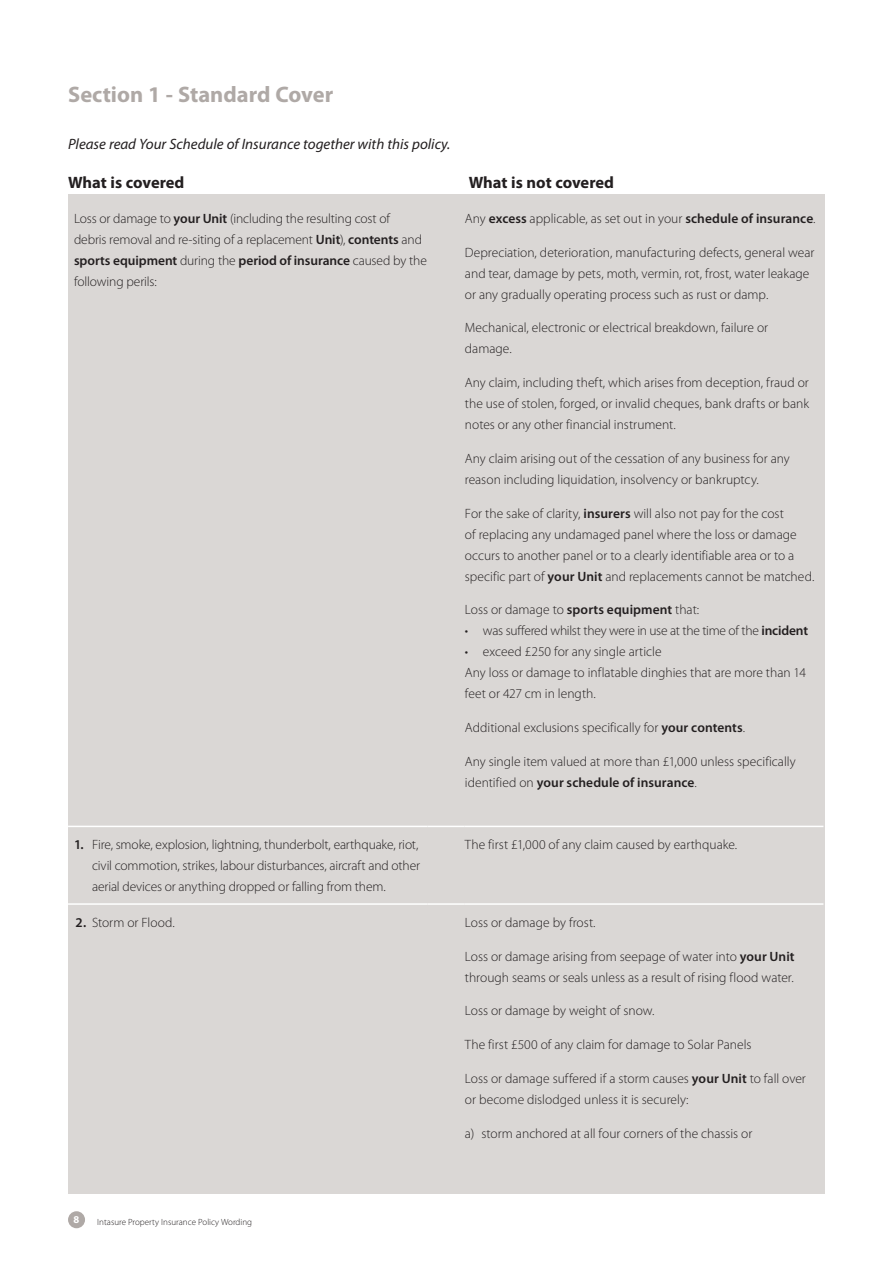
<style>
.page{position:relative;width:893px;height:1263px;background:#fff}
.page>*{position:absolute;margin:0;border:0;box-sizing:border-box;transform-origin:0 0}
.Headings{font:700 22.5px "Myriad Pro";color:#afa9a6}
.t1{font:700 16.5px "Myriad Pro";letter-spacing:-.01em;color:#231f20}
.t2{font:italic 15px "Myriad Pro";color:#231f20}
.t3{font:300 13.5px/21px "Myriad Pro";color:#231f20}
.t4{font:300 13.5px "Myriad Pro";letter-spacing:-.02em;color:#231f20}
.t5{font:700 10.5px "Myriad Pro";color:#fff}
.t6{font:300 9px "Myriad Pro";color:#231f20}
.s1{font-weight:600}
</style>
<div class="page">
<div style="left:68px;top:1211px;width:17px;height:17px;background:#afa9a6;border-radius:50%"></div>
<div style="left:68px;top:195px;width:757px;height:999px;background:#dad7d5"></div>
<hr style="left:68px;top:903px;width:360px;height:2px;background:#fff">
<hr style="left:428px;top:903px;width:36px;height:2px;background:#fff">
<hr style="left:464px;top:903px;width:359px;height:2px;background:#fff">
<hr style="left:68px;top:826px;width:360px;height:1px;background:#fff">
<hr style="left:428px;top:826px;width:36px;height:1px;background:#fff">
<hr style="left:464px;top:826px;width:359px;height:1px;background:#fff">
<p class="Headings" style="left:68px;top:80px;width:267px">Section 1 - Standard Cover</p>
<p class="t2" style="left:68px;top:134px;width:384px">Please read Your Schedule of Insurance together with this policy.</p>
<p class="t1" style="left:68px;top:171px;width:118px">What is covered</p>
<p class="t1" style="left:469px;top:171px;width:147px">What is not covered</p>
<p class="t3" style="left:74px;top:208px;width:318px">Loss or damage to <span class="s1">your Unit</span> (including the resulting cost of</p>
<p class="t3" style="left:74px;top:229px;width:350px">debris removal and re-siting of a replacement <span class="s1">Unit</span>), <span class="s1">contents</span> and</p>
<p class="t3" style="left:74px;top:250px;width:354px"><span class="s1">sports equipment</span> during the <span class="s1">period of insurance</span> caused by the following perils:</p>
<p class="t3" style="left:465px;top:208px;width:352px">Any <span class="s1">excess</span> applicable, as set out in your <span class="s1">schedule of insurance</span>.</p>
<p class="t3" style="left:465px;top:241px;width:351px">Depreciation, deterioration, manufacturing defects, general wear and tear, damage by pets, moth, vermin, rot, frost, water leakage or any gradually operating process such as rust or damp.</p>
<p class="t3" style="left:465px;top:317px;width:305px">Mechanical, electronic or electrical breakdown, failure or damage.</p>
<p class="t3" style="left:465px;top:372px;width:346px;text-align:justify">Any claim, including theft, which arises from deception, fraud or the use of stolen, forged, or invalid cheques, bank drafts or bank notes or any other financial instrument.</p>
<p class="t3" style="left:465px;top:448px;width:326px">Any claim arising out of the cessation of any business for any reason including liquidation, insolvency or bankruptcy.</p>
<p class="t3" style="left:465px;top:502px;width:351px">For the sake of clarity, <span class="s1">insurers</span> will also not pay for the cost<br>of replacing any undamaged panel where the loss or damage occurs to another panel or to a clearly identifiable area or to a specific part of <span class="s1">your Unit</span> and replacements cannot be matched.</p>
<p class="t3" style="left:465px;top:599px;width:236px">Loss or damage to <span class="s1">sports equipment</span> that:</p>
<p class="t4" style="left:465px;top:623px;width:345px">• was suffered whilst they were in use at the time of the <span class="s1">incident</span></p>
<p class="t3" style="left:465px;top:641px;width:198px">• exceed £250 for any single article</p>
<p class="t3" style="left:465px;top:662px;width:343px">Any loss or damage to inflatable dinghies that are more than 14</p>
<p class="t3" style="left:465px;top:683px;width:132px">feet or 427 cm in length.</p>
<p class="t3" style="left:465px;top:717px;width:282px">Additional exclusions specifically for <span class="s1">your contents</span>.</p>
<p class="t3" style="left:465px;top:751px;width:332px">Any single item valued at more than £1,000 unless specifically identified on <span class="s1">your schedule of insurance</span>.</p>
<p class="t3" style="left:92px;top:834px;width:330px;text-indent:-18px"><span class="s1">1.</span> Fire, smoke, explosion, lightning, thunderbolt, earthquake, riot, civil commotion, strikes, labour disturbances, aircraft and other aerial devices or anything dropped or falling from them.</p>
<p class="t3" style="left:465px;top:834px;width:274px">The first £1,000 of any claim caused by earthquake.</p>
<p class="t3" style="left:76px;top:912px;width:101px"><span class="s1">2.</span> Storm or Flood.</p>
<p class="t3" style="left:465px;top:912px;width:132px">Loss or damage by frost.</p>
<p class="t3" style="left:465px;top:945px;width:331px">Loss or damage arising from seepage of water into <span class="s1">your Unit </span>through seams or seals unless as a result of rising flood water.</p>
<p class="t3" style="left:465px;top:1000px;width:191px">Loss or damage by weight of snow.</p>
<p class="t3" style="left:465px;top:1034px;width:288px">The first £500 of any claim for damage to Solar Panels</p>
<p class="t3" style="left:465px;top:1068px;width:342px">Loss or damage suffered if a storm causes <span class="s1">your Unit</span> to fall over or become dislodged unless it is securely:</p>
<p class="t3" style="left:465px;top:1122px;width:289px">a) storm anchored at all four corners of the chassis or</p>
<p class="t5" style="left:74px;top:1213px;width:7px">8</p>
<p class="t6" style="left:97px;top:1216px;width:156px">Intasure Property Insurance Policy Wording</p>
</div>
